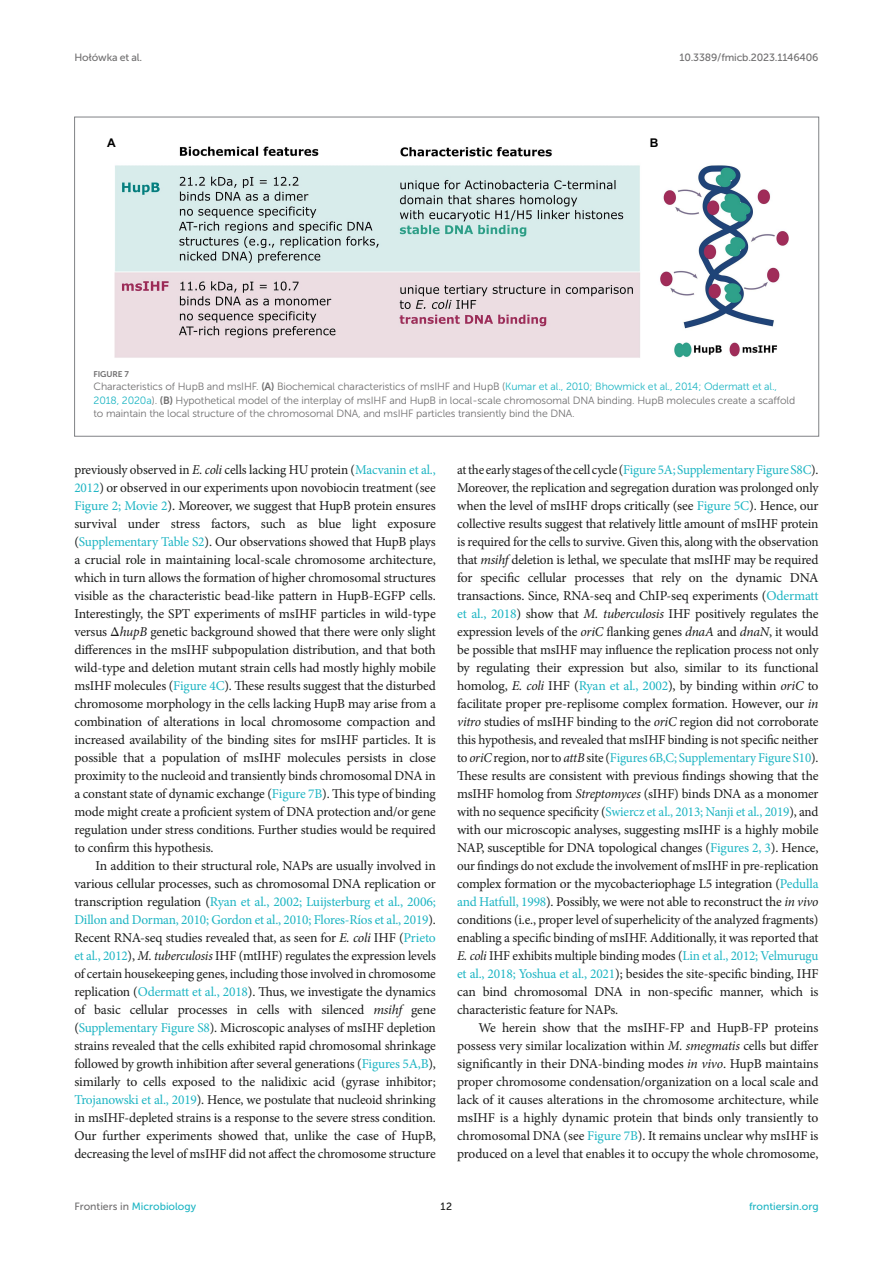
<style>
.page{position:relative;width:893px;height:1263px;background:#fff}
.page>*{position:absolute;margin:0;border:0;box-sizing:border-box;transform-origin:0 0}
.TEXT{font:13.5px/18px "Minion Pro";letter-spacing:-.015em;color:#1b1c1b;text-align:justify}
.t1{font:700 12px "Arial";color:#000}
.FIG_LEG{font:10.5px/13.5px "Museo Sans 300";letter-spacing:-.01em;color:#706f70}
.t2{font:10.5px "Museo Sans 500";letter-spacing:-.015em;color:#706f70}
.t3{font:10.5px "Museo Sans 500";color:#1db5c3}
.t4{font:10.5px "Museo Sans 500";color:#1b1c1b}
.FIG_HD{font:8.25px "Museo Sans 700";letter-spacing:-.01em;color:#706f70}
.s1{font-family:"Museo Sans 700"}
.s2{color:#1db5c3}
.s3{font-style:italic}
.s4{font-family:"STIX General"}
.s5{color:#706f70}
</style>
<div class="page">
<img style="left:114px;top:146px;width:675px;height:212px">
<p class="t2" style="left:74px;top:51px;width:69px">Hołówka et al.</p>
<p class="t2" style="left:679px;top:51px;width:141px">10.3389/fmicb.2023.1146406</p>
<p class="t1" style="left:107px;top:135px;width:10px">A</p>
<p class="t1" style="left:650px;top:135px;width:10px">B</p>
<p class="FIG_HD" style="left:94px;top:369px;width:37px">FIGURE 7</p>
<p class="FIG_LEG" style="left:94px;top:380px;width:703px">Characteristics of HupB and msIHF. <span class="s1">(A)</span> Biochemical characteristics of msIHF and HupB (<span class="s2">Kumar et al., 2010; Bhowmick et al., 2014; Odermatt et al.,<br>2018, 2020a</span>). <span class="s1">(B)</span> Hypothetical model of the interplay of msIHF and HupB in local-scale chromosomal DNA binding. HupB molecules create a scaffold to maintain the local structure of the chromosomal DNA, and msIHF particles transiently bind the DNA.</p>
<p class="TEXT" style="left:74px;top:461px;width:363px">previously observed in <span class="s3">E. coli</span> cells lacking HU protein (<span class="s2">Macvanin et al., 2012</span>) or observed in our experiments upon novobiocin treatment (see <span class="s2">Figure 2; Movie 2</span>). Moreover, we suggest that HupB protein ensures survival under stress factors, such as blue light exposure (<span class="s2">Supplementary Table S2</span>). Our observations showed that HupB plays a crucial role in maintaining local-scale chromosome architecture, which in turn allows the formation of higher chromosomal structures visible as the characteristic bead-like pattern in HupB-EGFP cells.<br>Interestingly, the SPT experiments of msIHF particles in wild-type versus <span class="s4">Δ</span><span class="s3">hupB</span> genetic background showed that there were only slight differences in the msIHF subpopulation distribution, and that both wild-type and deletion mutant strain cells had mostly highly mobile msIHF molecules (<span class="s2">Figure 4C</span>). These results suggest that the disturbed chromosome morphology in the cells lacking HupB may arise from a combination of alterations in local chromosome compaction and increased availability of the binding sites for msIHF particles. It is possible that a population of msIHF molecules persists in close proximity to the nucleoid and transiently binds chromosomal DNA in a constant state of dynamic exchange (<span class="s2">Figure 7B</span>). This type of binding mode might create a proficient system of DNA protection and/or gene regulation under stress conditions. Further studies would be required to confirm this hypothesis.</p>
<p class="TEXT" style="left:74px;top:857px;width:363px;text-indent:21px">In addition to their structural role, NAPs are usually involved in various cellular processes, such as chromosomal DNA replication or transcription regulation (<span class="s2">Ryan et al., 2002; Luijsterburg et al., 2006; Dillon and Dorman, 2010; Gordon et al., 2010; Flores-Ríos et al., 2019</span>).<br>Recent RNA-seq studies revealed that, as seen for <span class="s3">E. coli</span> IHF (<span class="s2">Prieto et al., 2012</span>), <span class="s3">M. tuberculosis</span> IHF (mtIHF) regulates the expression levels of certain housekeeping genes, including those involved in chromosome replication (<span class="s2">Odermatt et al., 2018</span>). Thus, we investigate the dynamics of basic cellular processes in cells with silenced <span class="s3">msihf</span> gene (<span class="s2">Supplementary Figure S8</span>). Microscopic analyses of msIHF depletion strains revealed that the cells exhibited rapid chromosomal shrinkage followed by growth inhibition after several generations (<span class="s2">Figures 5A,B</span>), similarly to cells exposed to the nalidixic acid (gyrase inhibitor; <span class="s2">Trojanowski et al., 2019</span>). Hence, we postulate that nucleoid shrinking in msIHF-depleted strains is a response to the severe stress condition.<br>Our further experiments showed that, unlike the case of HupB, decreasing the level of msIHF did not affect the chromosome structure</p>
<p class="TEXT" style="left:457px;top:461px;width:363px">at the early stages of the cell cycle (<span class="s2">Figure 5A; Supplementary Figure S8C</span>).<br>Moreover, the replication and segregation duration was prolonged only when the level of msIHF drops critically (see <span class="s2">Figure 5C</span>). Hence, our collective results suggest that relatively little amount of msIHF protein is required for the cells to survive. Given this, along with the observation that <span class="s3">msihf</span> deletion is lethal, we speculate that msIHF may be required for specific cellular processes that rely on the dynamic DNA transactions. Since, RNA-seq and ChIP-seq experiments (<span class="s2">Odermatt et al., 2018</span>) show that <span class="s3">M. tuberculosis</span> IHF positively regulates the expression levels of the <span class="s3">oriC</span> flanking genes <span class="s3">dnaA</span> and <span class="s3">dnaN</span>, it would be possible that msIHF may influence the replication process not only by regulating their expression but also, similar to its functional homolog, <span class="s3">E. coli</span> IHF (<span class="s2">Ryan et al., 2002</span>), by binding within <span class="s3">oriC</span> to facilitate proper pre-replisome complex formation. However, our <span class="s3">in vitro</span> studies of msIHF binding to the <span class="s3">oriC</span> region did not corroborate this hypothesis, and revealed that msIHF binding is not specific neither to <span class="s3">oriC</span> region, nor to <span class="s3">attB</span> site (<span class="s2">Figures 6B,C; Supplementary Figure S10</span>).<br>These results are consistent with previous findings showing that the msIHF homolog from <span class="s3">Streptomyces</span> (sIHF) binds DNA as a monomer with no sequence specificity (<span class="s2">Swiercz et al., 2013; Nanji et al., 2019</span>), and with our microscopic analyses, suggesting msIHF is a highly mobile NAP, susceptible for DNA topological changes (<span class="s2">Figures 2, 3</span>). Hence, our findings do not exclude the involvement of msIHF in pre-replication complex formation or the mycobacteriophage L5 integration (<span class="s2">Pedulla and Hatfull, 1998</span>). Possibly, we were not able to reconstruct the <span class="s3">in vivo </span>conditions (i.e., proper level of superhelicity of the analyzed fragments) enabling a specific binding of msIHF. Additionally, it was reported that <span class="s3">E. coli</span> IHF exhibits multiple binding modes (<span class="s2">Lin et al., 2012; Velmurugu et al., 2018; Yoshua et al., 2021</span>); besides the site-specific binding, IHF can bind chromosomal DNA in non-specific manner, which is characteristic feature for NAPs.</p>
<p class="TEXT" style="left:457px;top:1019px;width:363px;text-indent:21px">We herein show that the msIHF-FP and HupB-FP proteins possess very similar localization within <span class="s3">M. smegmatis</span> cells but differ significantly in their DNA-binding modes <span class="s3">in vivo</span>. HupB maintains proper chromosome condensation/organization on a local scale and lack of it causes alterations in the chromosome architecture, while msIHF is a highly dynamic protein that binds only transiently to chromosomal DNA (see <span class="s2">Figure 7B</span>). It remains unclear why msIHF is produced on a level that enables it to occupy the whole chromosome,</p>
<p class="t3" style="left:74px;top:1200px;width:123px"><span class="s5">Frontiers in</span> Microbiology</p>
<p class="t4" style="left:441px;top:1200px;width:13px">12</p>
<p class="t3" style="left:749px;top:1200px;width:71px">frontiersin.org</p>
</div>
